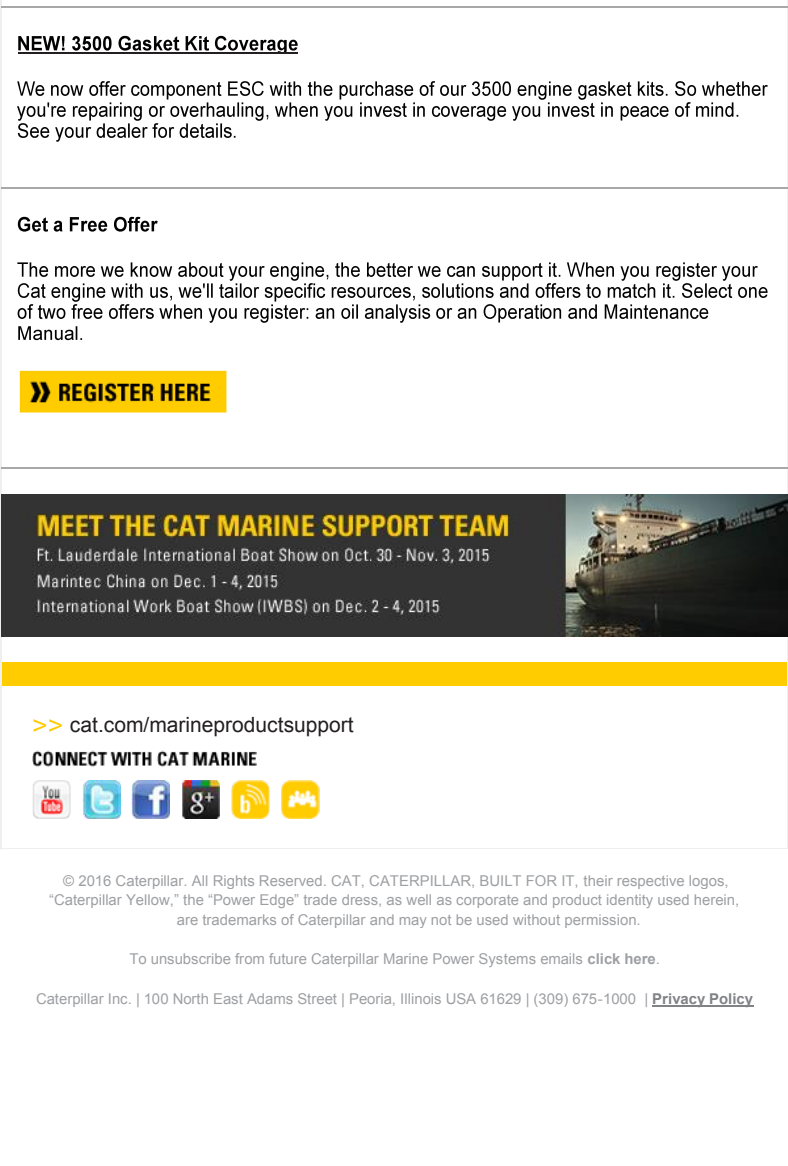
<style>
.page{position:relative;width:788px;height:1166px;background:#fff}
.page>*{position:absolute;margin:0;border:0;box-sizing:border-box;transform-origin:0 0}
.t1{font:21px "Arial";color:#231f20}
.t2{font:14.88px "Arial";color:#9d9fa2}
.t3{font:14.88px "Arial";color:#9d9fa2}
.s1{font-style:inherit}
.s2{font-weight:700}
.s3{font-weight:700;color:#808285}
</style>
<div class="page">
<img style="left:18px;top:35px;width:280px;height:18px">
<hr style="left:18px;top:52px;width:279px;height:2px;background:#231f20">
<img style="left:18px;top:81px;width:449px;height:18px">
<img style="left:471px;top:81px;width:297px;height:18px">
<img style="left:18px;top:102px;width:721px;height:18px">
<img style="left:18px;top:123px;width:218px;height:18px">
<img style="left:18px;top:216px;width:140px;height:16px">
<img style="left:18px;top:262px;width:740px;height:18px">
<img style="left:18px;top:283px;width:750px;height:18px">
<img style="left:18px;top:304px;width:524px;height:18px">
<img style="left:542px;top:304px;width:167px;height:15px">
<img style="left:18px;top:326px;width:65px;height:15px">
<div style="left:2px;top:662px;width:786px;height:24px;background:#fc0"></div>
<img style="left:33px;top:719px;width:29px;height:13px">
<hr style="left:1px;top:0;width:1px;height:848px;background:#efeff0">
<hr style="left:2px;top:848px;width:785px;height:1px;background:#efeff0">
<hr style="left:787px;top:0;width:1px;height:848px;background:#efeff0">
<hr style="left:652px;top:1005px;width:101px;height:1px;background:#808285">
<img style="left:19px;top:370px;width:208px;height:43px">
<img style="left:2px;top:494px;width:786px;height:143px">
<img style="left:32px;top:750px;width:224px;height:17px">
<img style="left:32px;top:780px;width:38px;height:38px">
<img style="left:82px;top:780px;width:38px;height:38px">
<img style="left:132px;top:780px;width:38px;height:38px">
<img style="left:182px;top:780px;width:38px;height:38px">
<img style="left:231px;top:780px;width:38px;height:38px">
<img style="left:281px;top:780px;width:38px;height:38px">
<p class="t1" style="left:70px;top:710px;width:285px">cat.com/marineproductsupport</p>
<p class="t2" style="left:63px;top:870px;width:666px">© 2016 Caterpillar. All Rights Reserved. CAT, CATERPILLAR, BUILT FOR IT, <span class="s1">their respective logos,</span></p>
<p class="t3" style="left:49px;top:890px;width:691px"><span class="s1">“Caterpillar</span> Yellow,” the “Power Edge” trade dress<span class="s1">,</span> as well as corporate and product identity used herein,</p>
<p class="t2" style="left:177px;top:909px;width:465px">are trademarks of Caterpillar and may not be used without permission.</p>
<p class="t2" style="left:129px;top:949px;width:532px">To unsubscribe from future Caterpillar Marine Power Systems emails <span class="s2">click here</span>.</p>
<p class="t2" style="left:36px;top:988px;width:718px">Caterpillar Inc. | 100 North East Adams Street | Peoria, Illinois USA 61629 | (309) 675-1000 | <span class="s3">Privacy Policy</span></p>
</div>
